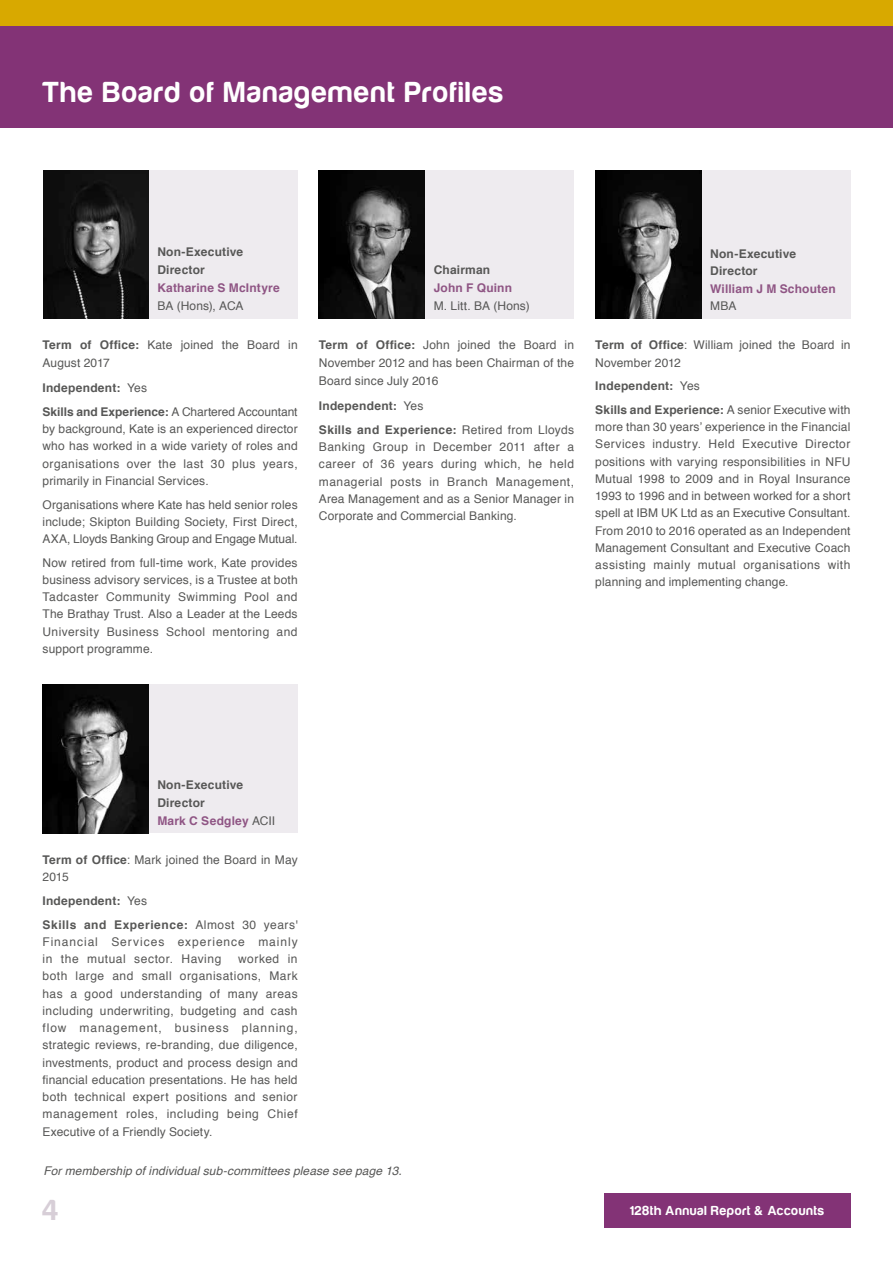
<style>
.page{position:relative;width:893px;height:1263px;background:#fff}
.page>*{position:absolute;margin:0;border:0;box-sizing:border-box;transform-origin:0 0}
.t1{font:30px "Harabara";letter-spacing:.065em;color:#fff}
.t2{font:30px "Harabara";color:#d7ced7}
.t3{font:13.5px "Harabara";letter-spacing:.065em;color:#fff}
.t4{font:12px/17.2px "Helvetica";letter-spacing:.015em;color:#575756;text-align:justify}
.t5{font:700 12px/17.5px "Helvetica";letter-spacing:.02em;color:#575756}
.t6{font:12px/17.2px "Helvetica";letter-spacing:.075em;color:#575756}
.t7{font:italic 12px "Helvetica";letter-spacing:.01em;color:#575756}
.t8{font:700 12px/23.7px "Helvetica";letter-spacing:.04em;color:#575756}
.t9{font:700 12px "Helvetica";letter-spacing:.015em;color:#8f5584}
.s1{font-weight:700}
.s2{font-weight:400}
.s3{color:#8f5584}
</style>
<div class="page">
<div style="left:0;top:26px;width:893px;height:102px;background:#833376"></div>
<div style="left:604px;top:1193px;width:246px;height:34px;background:#833376"></div>
<div style="left:0;top:0;width:893px;height:26px;background:#d8a900"></div>
<img style="left:43px;top:685px;width:106px;height:149px">
<div style="left:149px;top:684px;width:149px;height:149px;background:#eeebef"></div>
<img style="left:43px;top:170px;width:106px;height:149px">
<div style="left:149px;top:170px;width:149px;height:149px;background:#eeebef"></div>
<img style="left:595px;top:170px;width:107px;height:149px">
<div style="left:702px;top:170px;width:148px;height:149px;background:#eeebef"></div>
<img style="left:319px;top:170px;width:106px;height:149px">
<div style="left:425px;top:170px;width:149px;height:149px;background:#eeebef"></div>
<h1 class="t1" style="left:43px;top:76px;width:462px">The Board of Management Profiles</h1>
<p class="t5" style="left:157px;top:243px;width:87px;line-height:18px">Non-Executive<br>Director</p>
<p class="t9" style="left:157px;top:278px;width:124px">Katharine S McIntyre</p>
<p class="t4" style="left:157px;top:298px;width:88px">BA (Hons), ACA</p>
<p class="t4" style="left:43px;top:336px;width:257px;line-height:18px"><span class="s1">Term of Office:</span> Kate joined the Board in<br>August 2017</p>
<p class="t5" style="left:43px;top:375px;width:257px;line-height:24.5px">Independent: <span class="s2">Yes<br></span>Skills and Experience: <span class="s2">A Chartered Accountant</span></p>
<p class="t4" style="left:43px;top:421px;width:257px">by background, Kate is an experienced director who has worked in a wide variety of roles and organisations over the last 30 plus years, primarily in Financial Services.</p>
<p class="t4" style="left:43px;top:496px;width:257px">Organisations where Kate has held senior roles include; Skipton Building Society, First Direct, AXA, Lloyds Banking Group and Engage Mutual.</p>
<p class="t4" style="left:43px;top:554px;width:257px">Now retired from full-time work, Kate provides business advisory services, is a Trustee at both Tadcaster Community Swimming Pool and The Brathay Trust. Also a Leader at the Leeds University Business School mentoring and support programme.</p>
<p class="t5" style="left:434px;top:262px;width:58px">Chairman</p>
<p class="t9" style="left:434px;top:278px;width:80px">John F Quinn</p>
<p class="t4" style="left:434px;top:298px;width:97px">M. Litt. BA (Hons)</p>
<p class="t4" style="left:319px;top:336px;width:257px;line-height:18px"><span class="s1">Term of Office:</span> John joined the Board in November 2012 and has been Chairman of the Board since July 2016</p>
<p class="t5" style="left:319px;top:393px;width:257px;line-height:24.5px">Independent: <span class="s2">Yes<br></span>Skills and Experience: <span class="s2">Retired from Lloyds</span></p>
<p class="t4" style="left:319px;top:439px;width:257px">Banking Group in December 2011 after a career of 36 years during which, he held managerial posts in Branch Management, Area Management and as a Senior Manager in Corporate and Commercial Banking.</p>
<p class="t5" style="left:710px;top:245px;width:87px">Non-Executive<br>Director</p>
<p class="t9" style="left:710px;top:279px;width:127px">William J M Schouten</p>
<p class="t4" style="left:710px;top:298px;width:28px">MBA</p>
<p class="t4" style="left:595px;top:337px;width:257px"><span class="s1">Term of Office</span>: William joined the Board in<br>November 2012</p>
<p class="t5" style="left:595px;top:374px;width:257px;line-height:23.7px">Independent: <span class="s2">Yes<br></span>Skills and Experience: <span class="s2">A senior Executive with</span></p>
<p class="t4" style="left:595px;top:419px;width:257px">more than 30 years’ experience in the Financial Services industry. Held Executive Director positions with varying responsibilities in NFU Mutual 1998 to 2009 and in Royal Insurance 1993 to 1996 and in between worked for a short spell at IBM UK Ltd as an Executive Consultant.<br>From 2010 to 2016 operated as an Independent Management Consultant and Executive Coach assisting mainly mutual organisations with planning and implementing change.</p>
<p class="t5" style="left:157px;top:776px;width:119px">Non-Executive<br>Director<br><span class="s3">Mark C Sedgley</span> <span class="s2">ACII</span></p>
<p class="t4" style="left:43px;top:852px;width:257px"><span class="s1">Term of Office</span>: Mark joined the Board in May<br>2015</p>
<p class="t8" style="left:43px;top:889px;width:257px">Independent: <span class="s2">Yes<br></span>Skills and Experience: <span class="s2">Almost 30 years'</span></p>
<p class="t6" style="left:43px;top:933px;width:257px">Financial Services experience mainly in the mutual sector. Having</p>
<p class="t4" style="left:43px;top:951px;width:257px;text-indent:196px">worked in both large and small organisations, Mark has a good understanding of many areas including underwriting, budgeting and cash flow management, business planning, strategic reviews, re-branding, due diligence, investments, product and process design and financial education presentations. He has held both technical expert positions and senior management roles, including being Chief Executive of a Friendly Society.</p>
<p class="t7" style="left:43px;top:1161px;width:360px">For membership of individual sub-committees please see page 13.</p>
<h1 class="t2" style="left:43px;top:1195px;width:17px">4</h1>
<p class="t3" style="left:630px;top:1203px;width:196px">128th Annual Report &amp; Accounts</p>
</div>
